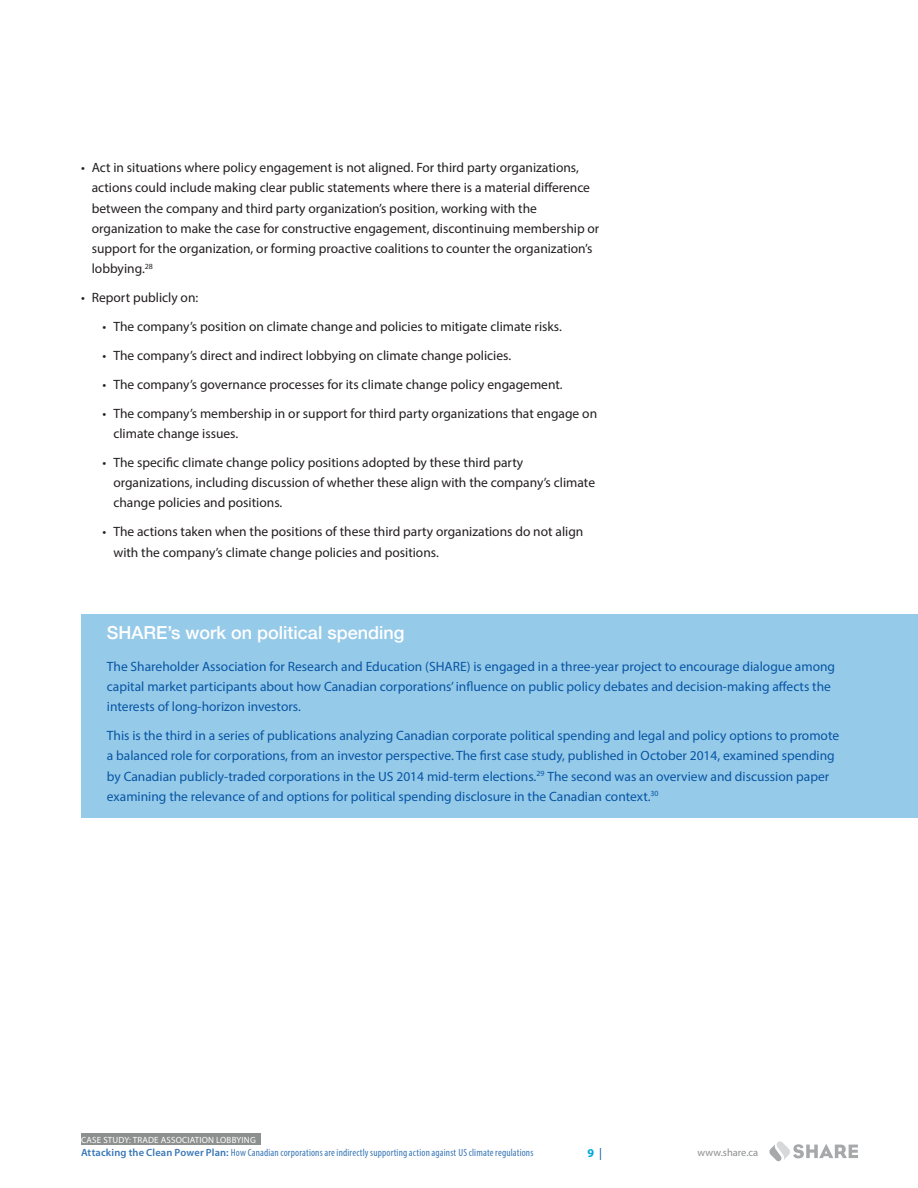
<style>
.page{position:relative;width:918px;height:1188px;background:#fff}
.page>*{position:absolute;margin:0;border:0;box-sizing:border-box;transform-origin:0 0}
.t1{font:500 18px "Helvetica Neue";color:#fff}
.t2{font:13.5px/20.2px "Myriad Pro";color:#231f20}
.t3{font:13.5px/20.2px "Myriad Pro";color:#0755a4}
.t4{font:700 12px "Myriad Pro";color:#00a6da}
.t5{font:condensed 10.5px "Myriad Pro";letter-spacing:.015em;color:#0755a4}
.t6{font:10.5px "Myriad Pro";color:#6d6f71}
.t7{font:9px "Myriad Pro";letter-spacing:.02em;color:#fff}
.s1{font-weight:600;font-stretch:normal}
.s2{font-weight:400;color:#0755a4}
</style>
<div class="page">
<svg style="left:769px;top:1141px;width:89px;height:20px"></svg>
<div style="left:81px;top:1133px;width:179px;height:12px;background:#8c908e"></div>
<div style="left:81px;top:615px;width:837px;height:203px;background:#96cae9"></div>
<p class="t2" style="left:92px;top:157px;width:509px;text-indent:-11px">• Act in situations where policy engagement is not aligned. For third party organizations, actions could include making clear public statements where there is a material difference between the company and third party organization’s position, working with the organization to make the case for constructive engagement, discontinuing membership or support for the organization, or forming proactive coalitions to counter the organization’s lobbying.<sup>28</sup></p>
<p class="t2" style="left:81px;top:287px;width:119px">• Report publicly on:</p>
<p class="t2" style="left:103px;top:316px;width:461px">• The company’s position on climate change and policies to mitigate climate risks.</p>
<p class="t2" style="left:103px;top:345px;width:410px">• The company’s direct and indirect lobbying on climate change policies.</p>
<p class="t2" style="left:103px;top:374px;width:462px">• The company’s governance processes for its climate change policy engagement.</p>
<p class="t2" style="left:113px;top:403px;width:485px;text-indent:-11px">• The company’s membership in or support for third party organizations that engage on climate change issues.</p>
<p class="t2" style="left:113px;top:452px;width:483px;text-indent:-11px">• The specific climate change policy positions adopted by these third party organizations, including discussion of whether these align with the company’s climate change policies and positions.</p>
<p class="t2" style="left:113px;top:521px;width:471px;text-indent:-11px">• The actions taken when the positions of these third party organizations do not align with the company’s climate change policies and positions.</p>
<h1 class="t1" style="left:107px;top:618px;width:299px">SHARE’s work on political spending</h1>
<p class="t3" style="left:107px;top:656px;width:730px">The Shareholder Association for Research and Education (SHARE) is engaged in a three-year project to encourage dialogue among capital market participants about how Canadian corporations’ influence on public policy debates and decision-making affects the interests of long-horizon investors.</p>
<p class="t3" style="left:107px;top:725px;width:734px">This is the third in a series of publications analyzing Canadian corporate political spending and legal and policy options to promote a balanced role for corporations, from an investor perspective. The first case study, published in October 2014, examined spending by Canadian publicly-traded corporations in the US 2014 mid-term elections.<sup>29</sup> The second was an overview and discussion paper examining the relevance of and options for political spending disclosure in the Canadian context.<sup>30</sup></p>
<p class="t7" style="left:81px;top:1134px;width:176px">CASE STUDY: TRADE ASSOCIATION LOBBYING</p>
<p class="t5" style="left:81px;top:1147px;width:454px"><span class="s1">Attacking the Clean Power Plan:</span> How Canadian corporations are indirectly supporting action against US climate regulations</p>
<p class="t4" style="left:587px;top:1145px;width:16px">9 <span class="s2">|</span></p>
<p class="t6" style="left:698px;top:1146px;width:62px">www.share.ca</p>
</div>
